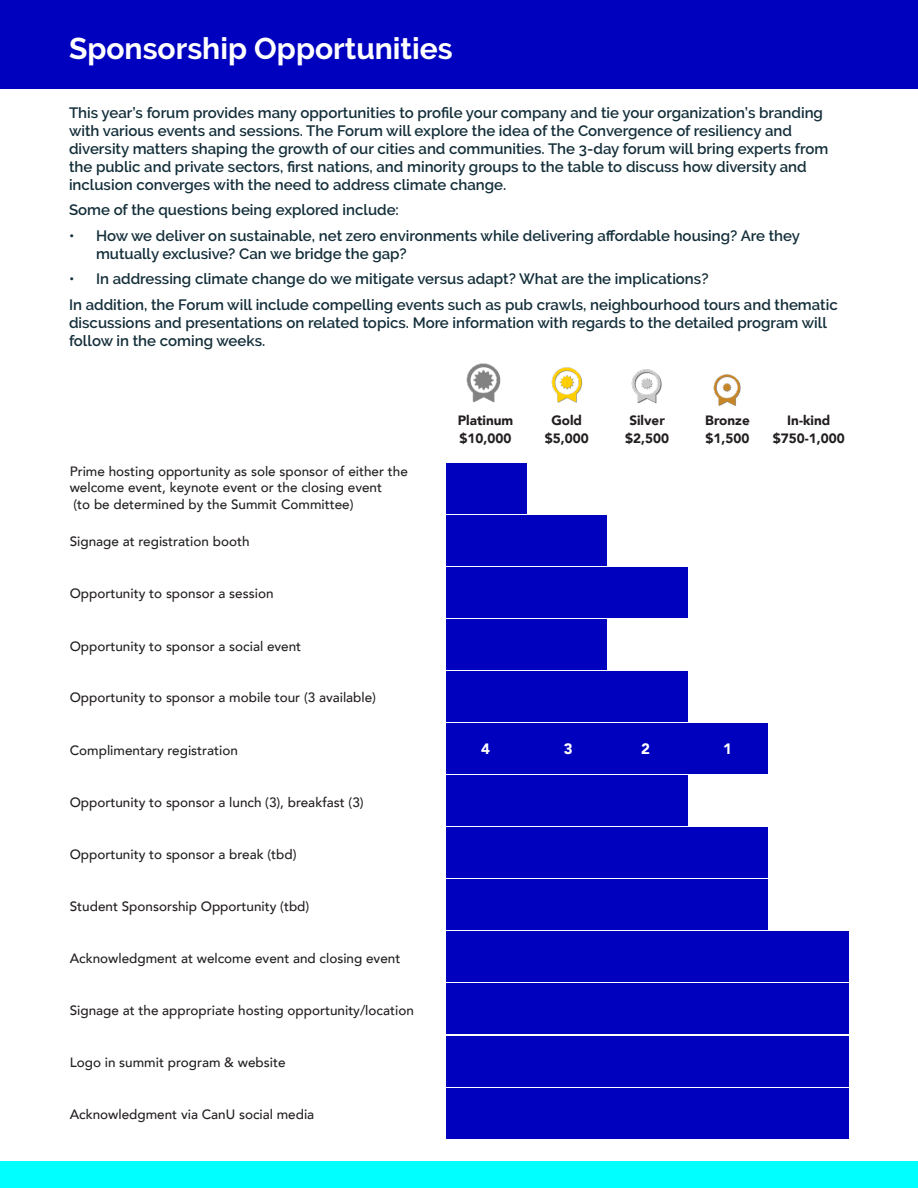
<style>
.page{position:relative;width:918px;height:1188px;background:#fff}
.page>*{position:absolute;margin:0;border:0;box-sizing:border-box;transform-origin:0 0}
.t1{font:700 30px "Raleway";color:#fff}
.Intro_text{font:600 15px/18px "Raleway";color:#142f3a}
.Body_text{font:900 15px "Avenir";color:#fff}
.t2{font:500 13.5px/16.2px "Avenir";color:#231f20}
.Body_text-2{font:900 13.5px/18px "Avenir";color:#231f20;text-align:center}
</style>
<div class="page">
<div style="left:0;top:0;width:918px;height:88px;background:#0000bf"></div>
<img style="left:551px;top:367px;width:32px;height:36px">
<img style="left:631px;top:369px;width:31px;height:35px">
<img style="left:713px;top:374px;width:28px;height:32px">
<img style="left:466px;top:363px;width:35px;height:40px">
<div style="left:446px;top:463px;width:81px;height:50px;background:#0000bf"></div>
<div style="left:446px;top:515px;width:161px;height:50px;background:#0000bf"></div>
<div style="left:446px;top:619px;width:161px;height:51px;background:#0000bf"></div>
<div style="left:446px;top:723px;width:322px;height:51px;background:#0000bf"></div>
<div style="left:446px;top:775px;width:241px;height:51px;background:#0000bf"></div>
<div style="left:446px;top:827px;width:322px;height:51px;background:#0000bf"></div>
<div style="left:446px;top:879px;width:322px;height:51px;background:#0000bf"></div>
<div style="left:446px;top:932px;width:402px;height:50px;background:#0000bf"></div>
<div style="left:446px;top:984px;width:402px;height:50px;background:#0000bf"></div>
<div style="left:446px;top:1036px;width:402px;height:50px;background:#0000bf"></div>
<div style="left:446px;top:1088px;width:402px;height:50px;background:#0000bf"></div>
<div style="left:446px;top:567px;width:241px;height:51px;background:#0000bf"></div>
<div style="left:446px;top:671px;width:241px;height:51px;background:#0000bf"></div>
<div style="left:0;top:1161px;width:918px;height:27px;background:#0ff"></div>
<p class="t1" style="left:69px;top:31px;width:385px">Sponsorship Opportunities</p>
<p class="Intro_text" style="left:69px;top:104px;width:761px">This year’s forum provides many opportunities to profile your company and tie your organization’s branding with various events and sessions. The Forum will explore the idea of the Convergence of resiliency and diversity matters shaping the growth of our cities and communities. The 3-day forum will bring experts from the public and private sectors, first nations, and minority groups to the table to discuss how diversity and inclusion converges with the need to address climate change.</p>
<p class="Intro_text" style="left:69px;top:201px;width:331px">Some of the questions being explored include:</p>
<p class="Intro_text" style="left:96px;top:227px;width:706px;text-indent:-27px">• How we deliver on sustainable, net zero environments while delivering affordable housing? Are they mutually exclusive? Can we bridge the gap?</p>
<p class="Intro_text" style="left:69px;top:270px;width:641px">• In addressing climate change do we mitigate versus adapt? What are the implications?</p>
<p class="Intro_text" style="left:69px;top:296px;width:770px">In addition, the Forum will include compelling events such as pub crawls, neighbourhood tours and thematic discussions and presentations on related topics. More information with regards to the detailed program will follow in the coming weeks.</p>
<p class="t2" style="left:70px;top:463px;width:340px">Prime hosting opportunity as sole sponsor of either the welcome event, keynote event or the closing event<br>(to be determined by the Summit Committee)</p>
<p class="t2" style="left:70px;top:533px;width:181px">Signage at registration booth</p>
<p class="t2" style="left:70px;top:585px;width:205px">Opportunity to sponsor a session</p>
<p class="t2" style="left:70px;top:637px;width:233px">Opportunity to sponsor a social event</p>
<p class="t2" style="left:70px;top:688px;width:308px">Opportunity to sponsor a mobile tour (3 available)</p>
<p class="t2" style="left:70px;top:741px;width:170px">Complimentary registration</p>
<p class="t2" style="left:70px;top:793px;width:295px">Opportunity to sponsor a lunch (3), breakfast (3)</p>
<p class="t2" style="left:70px;top:845px;width:228px">Opportunity to sponsor a break (tbd)</p>
<p class="t2" style="left:70px;top:897px;width:241px">Student Sponsorship Opportunity (tbd)</p>
<p class="t2" style="left:70px;top:950px;width:332px">Acknowledgment at welcome event and closing event</p>
<p class="t2" style="left:70px;top:1002px;width:346px">Signage at the appropriate hosting opportunity/location</p>
<p class="t2" style="left:70px;top:1054px;width:217px">Logo in summit program &amp; website</p>
<p class="t2" style="left:70px;top:1106px;width:246px">Acknowledgment via CanU social media</p>
<p class="Body_text-2" style="left:458px;top:411px;width:57px;text-align:left">Platinum $10,000</p>
<p class="Body_text-2" style="left:545px;top:411px;width:45px">Gold $5,000</p>
<p class="Body_text-2" style="left:625px;top:411px;width:45px">Silver $2,500</p>
<p class="Body_text-2" style="left:705px;top:411px;width:46px;text-align:left">Bronze $1,500</p>
<p class="Body_text-2" style="left:773px;top:411px;width:73px">In-kind $750-1,000</p>
<p class="Body_text" style="left:481px;top:736px;width:10px">4</p>
<p class="Body_text" style="left:564px;top:736px;width:10px">3</p>
<p class="Body_text" style="left:641px;top:736px;width:10px">2</p>
<p class="Body_text" style="left:723px;top:736px;width:10px">1</p>
</div>
